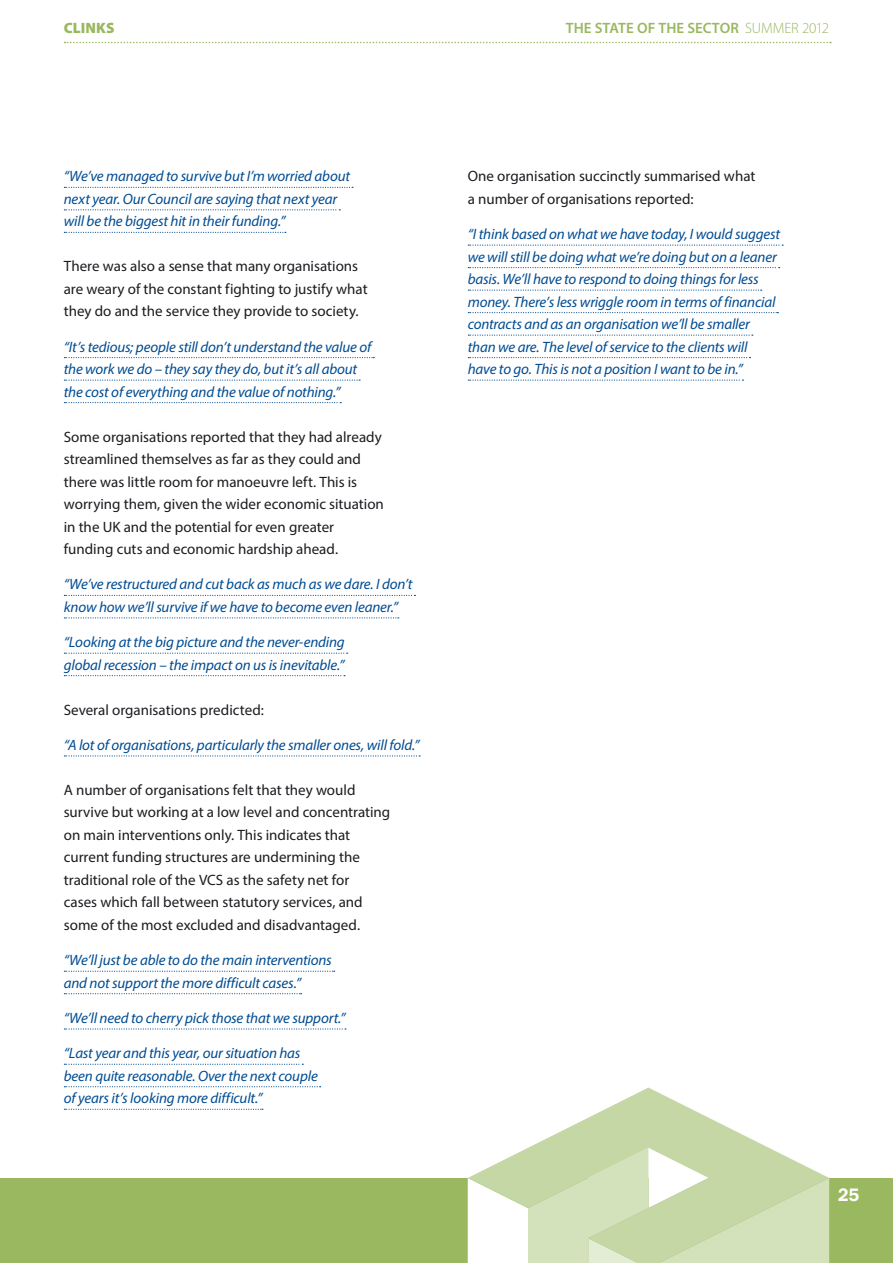
<style>
.page{position:relative;width:893px;height:1263px;background:#fff}
.page>*{position:absolute;margin:0;border:0;box-sizing:border-box;transform-origin:0 0}
.t1{font:600 18px "Franklin Gothic IT Cby BT";color:#fff}
.t2{font:italic 15px/22.5px "Myriad Pro";letter-spacing:-.01em;color:#004c92}
.t3{font:15px/22.5px "Myriad Pro";color:#1b1c20}
.t4{font:600 15px "Myriad Pro";letter-spacing:.005em;color:#99b85f}
.t5{font:900 15px "Myriad Pro";letter-spacing:.01em;color:#99b85f}
.s1{font-weight:300}
</style>
<div class="page">
<div style="left:0;top:1178px;width:893px;height:85px;background:#99b85f"></div>
<svg style="left:468px;top:1087px;width:361px;height:176px"></svg>
<svg style="left:65px;top:42px;width:766px;height:1px"></svg>
<svg style="left:64px;top:187px;width:289px;height:1px"></svg>
<svg style="left:64px;top:209px;width:276px;height:1px"></svg>
<svg style="left:64px;top:232px;width:222px;height:1px"></svg>
<svg style="left:64px;top:357px;width:310px;height:1px"></svg>
<svg style="left:64px;top:380px;width:296px;height:1px"></svg>
<svg style="left:64px;top:402px;width:277px;height:1px"></svg>
<svg style="left:64px;top:595px;width:351px;height:1px"></svg>
<svg style="left:64px;top:617px;width:335px;height:1px"></svg>
<svg style="left:64px;top:653px;width:284px;height:1px"></svg>
<svg style="left:64px;top:675px;width:281px;height:1px"></svg>
<svg style="left:64px;top:755px;width:356px;height:1px"></svg>
<svg style="left:64px;top:971px;width:271px;height:1px"></svg>
<svg style="left:64px;top:993px;width:238px;height:1px"></svg>
<svg style="left:64px;top:1028px;width:282px;height:1px"></svg>
<svg style="left:64px;top:1064px;width:239px;height:1px"></svg>
<svg style="left:64px;top:1086px;width:257px;height:1px"></svg>
<svg style="left:64px;top:1109px;width:199px;height:1px"></svg>
<svg style="left:468px;top:245px;width:315px;height:1px"></svg>
<svg style="left:468px;top:267px;width:312px;height:1px"></svg>
<svg style="left:468px;top:290px;width:294px;height:1px"></svg>
<svg style="left:468px;top:312px;width:310px;height:1px"></svg>
<svg style="left:468px;top:335px;width:285px;height:1px"></svg>
<svg style="left:468px;top:357px;width:282px;height:1px"></svg>
<svg style="left:468px;top:380px;width:275px;height:1px"></svg>
<p class="t5" style="left:64px;top:17px;width:52px">CLINKS</p>
<p class="t4" style="left:566px;top:18px;width:265px">THE STATE OF THE SECTOR <span class="s1">SUMMER 2012</span></p>
<p class="t2" style="left:64px;top:165px;width:288px">“We’ve managed to survive but I’m worried about next year. Our Council are saying that next year will be the biggest hit in their funding.”</p>
<p class="t3" style="left:64px;top:255px;width:305px">There was also a sense that many organisations are weary of the constant fighting to justify what they do and the service they provide to society.</p>
<p class="t2" style="left:64px;top:335px;width:309px">“It’s tedious; people still don’t understand the value of the work we do – they say they do, but it’s all about the cost of everything and the value of nothing.”</p>
<p class="t3" style="left:64px;top:425px;width:322px">Some organisations reported that they had already streamlined themselves as far as they could and there was little room for manoeuvre left. This is worrying them, given the wider economic situation in the UK and the potential for even greater funding cuts and economic hardship ahead.</p>
<p class="t2" style="left:64px;top:573px;width:350px">“We’ve restructured and cut back as much as we dare. I don’t know how we’ll survive if we have to become even leaner.”</p>
<p class="t2" style="left:64px;top:631px;width:283px">“Looking at the big picture and the never-ending global recession – the impact on us is inevitable.”</p>
<p class="t3" style="left:64px;top:698px;width:202px">Several organisations predicted:</p>
<p class="t2" style="left:64px;top:733px;width:357px">“A lot of organisations, particularly the smaller ones, will fold.”</p>
<p class="t3" style="left:64px;top:778px;width:328px">A number of organisations felt that they would survive but working at a low level and concentrating on main interventions only. This indicates that current funding structures are undermining the traditional role of the VCS as the safety net for<br>cases which fall between statutory services, and some of the most excluded and disadvantaged.</p>
<p class="t2" style="left:64px;top:949px;width:270px">“We’ll just be able to do the main interventions and not support the more difficult cases.”</p>
<p class="t2" style="left:64px;top:1006px;width:283px">“We’ll need to cherry pick those that we support.”</p>
<p class="t2" style="left:64px;top:1042px;width:256px">“Last year and this year, our situation has been quite reasonable. Over the next couple of years it’s looking more difficult.”</p>
<p class="t3" style="left:468px;top:165px;width:289px">One organisation succinctly summarised what a number of organisations reported:</p>
<p class="t2" style="left:468px;top:223px;width:314px">“I think based on what we have today, I would suggest we will still be doing what we’re doing but on a leaner basis. We’ll have to respond to doing things for less money. There’s less wriggle room in terms of financial contracts and as an organisation we’ll be smaller than we are. The level of service to the clients will<br>have to go. This is not a position I want to be in.”</p>
<p class="t1" style="left:838px;top:1183px;width:23px">25</p>
</div>
